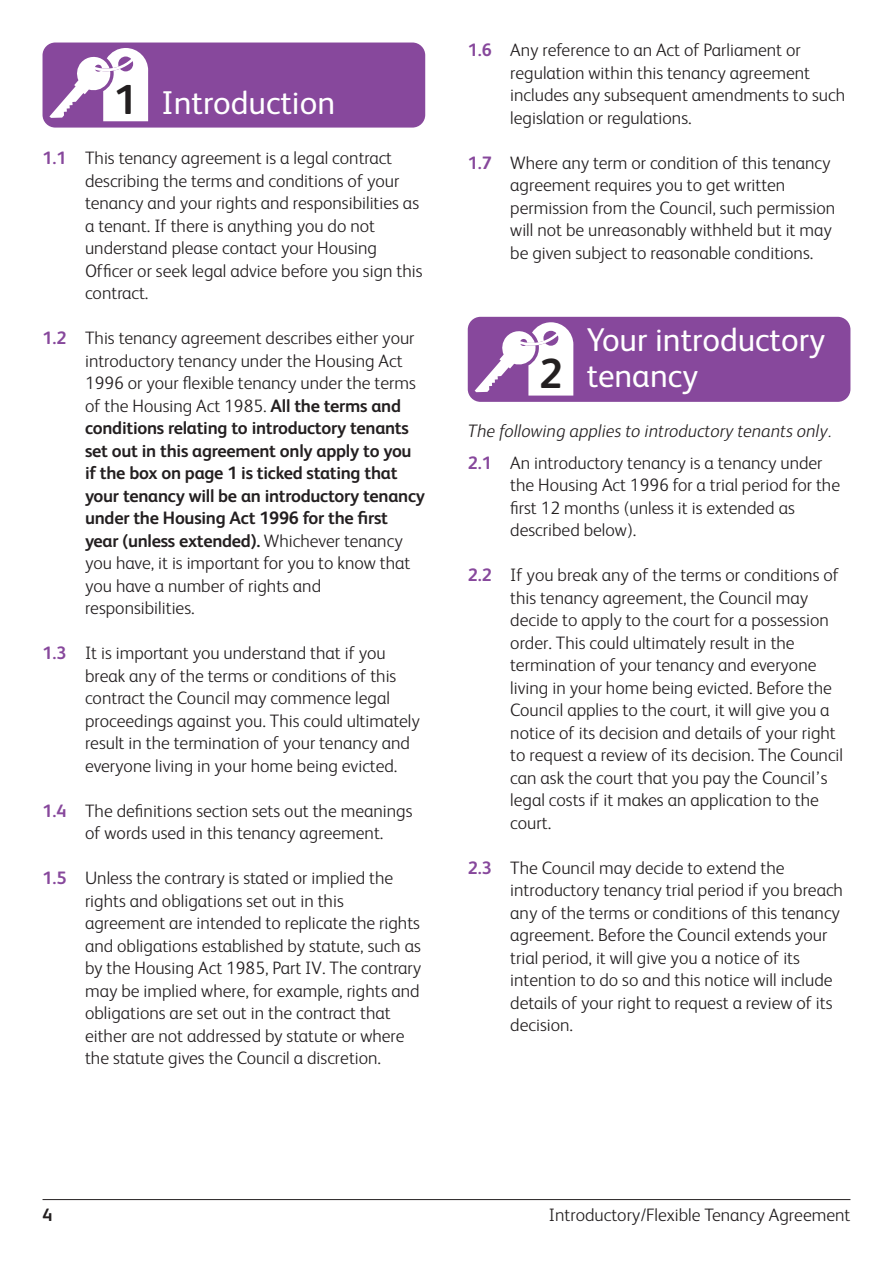
<style>
.page{position:relative;width:893px;height:1263px;background:#fff}
.page>*{position:absolute;margin:0;border:0;box-sizing:border-box;transform-origin:0 0}
.t1{font:700 42px "FS Albert";color:#231f20}
.t2{font:33px/36px "FS Albert";color:#fff}
.t3{font:300 18px/22.5px "FS Albert";color:#231f20}
.t4{font:italic 300 18px/31.5px "FS Albert";color:#231f20}
.t5{font:700 18px "FS Albert";color:#231f20}
.s1{font-weight:700;font-size:42px;color:#231f20}
.s2{font-weight:700;color:#87489c}
.s3{font-weight:700}
.s4{font-weight:700;font-style:normal;color:#87489c}
.s5{font-style:normal}
</style>
<div class="page">
<div style="left:468px;top:317px;width:382px;height:85px;background:#87489c;border-radius:13px"></div>
<svg style="left:475px;top:322px;width:98px;height:74px"></svg>
<div style="left:43px;top:43px;width:382px;height:85px;background:#87489c;border-radius:13px"></div>
<svg style="left:49px;top:48px;width:99px;height:73px"></svg>
<hr style="left:43px;top:1199px;width:807px;height:1px;background:#231f20">
<h2 class="t2" style="left:114px;top:88px;width:223px"><span class="s1">1</span> Introduction</h2>
<p class="t3" style="left:85px;top:149px;width:339px;text-indent:-43px"><span class="s2">1.1</span> This tenancy agreement is a legal contract describing the terms and conditions of your tenancy and your rights and responsibilities as a tenant. If there is anything you do not understand please contact your Housing Officer or seek legal advice before you sign this contract.</p>
<p class="t3" style="left:85px;top:329px;width:342px;text-indent:-43px"><span class="s2">1.2</span> This tenancy agreement describes either your introductory tenancy under the Housing Act 1996 or your flexible tenancy under the terms of the Housing Act 1985. <span class="s3">All the terms and conditions relating to introductory tenants set out in this agreement only apply to you if the box on page 1 is ticked stating that your tenancy will be an introductory tenancy under the Housing Act 1996 for the first year (unless extended).</span> Whichever tenancy you have, it is important for you to know that you have a number of rights and responsibilities.</p>
<p class="t3" style="left:85px;top:644px;width:336px;text-indent:-43px"><span class="s2">1.3</span> It is important you understand that if you break any of the terms or conditions of this contract the Council may commence legal proceedings against you. This could ultimately result in the termination of your tenancy and everyone living in your home being evicted.</p>
<p class="t3" style="left:85px;top:801px;width:329px;text-indent:-43px"><span class="s2">1.4</span> The definitions section sets out the meanings of words used in this tenancy agreement.</p>
<p class="t3" style="left:85px;top:869px;width:338px;text-indent:-43px"><span class="s2">1.5</span> Unless the contrary is stated or implied the rights and obligations set out in this agreement are intended to replicate the rights and obligations established by statute, such as by the Housing Act 1985, Part IV. The contrary may be implied where, for example, rights and obligations are set out in the contract that either are not addressed by statute or where the statute gives the Council a discretion.</p>
<p class="t3" style="left:510px;top:41px;width:336px;text-indent:-43px"><span class="s2">1.6</span> Any reference to an Act of Parliament or regulation within this tenancy agreement includes any subsequent amendments to such legislation or regulations.</p>
<p class="t3" style="left:510px;top:153px;width:326px;text-indent:-43px"><span class="s2">1.7</span> Where any term or condition of this tenancy agreement requires you to get written permission from the Council, such permission will not be unreasonably withheld but it may be given subject to reasonable conditions.</p>
<h2 class="t2" style="left:587px;top:325px;width:240px">Your introductory tenancy</h2>
<p class="t4" style="left:468px;top:417px;width:365px">The following applies to introductory tenants only.<br><span class="s4">2.1</span> <span class="s5">An introductory tenancy is a tenancy under</span></p>
<p class="t3" style="left:510px;top:475px;width:331px">the Housing Act 1996 for a trial period for the first 12 months (unless it is extended as described below).</p>
<p class="t3" style="left:510px;top:565px;width:334px;text-indent:-43px"><span class="s2">2.2</span> If you break any of the terms or conditions of this tenancy agreement, the Council may decide to apply to the court for a possession order. This could ultimately result in the termination of your tenancy and everyone living in your home being evicted. Before the Council applies to the court, it will give you a notice of its decision and details of your right to request a review of its decision. The Council can ask the court that you pay the Council’s legal costs if it makes an application to the court.</p>
<p class="t3" style="left:510px;top:858px;width:334px;text-indent:-43px"><span class="s2">2.3</span> The Council may decide to extend the introductory tenancy trial period if you breach any of the terms or conditions of this tenancy agreement. Before the Council extends your trial period, it will give you a notice of its intention to do so and this notice will include details of your right to request a review of its decision.</p>
<h1 class="t1" style="left:539px;top:358px;width:25px">2</h1>
<p class="t5" style="left:43px;top:1208px;width:12px">4</p>
<p class="t3" style="left:549px;top:1205px;width:303px">Introductory/Flexible Tenancy Agreement</p>
</div>
